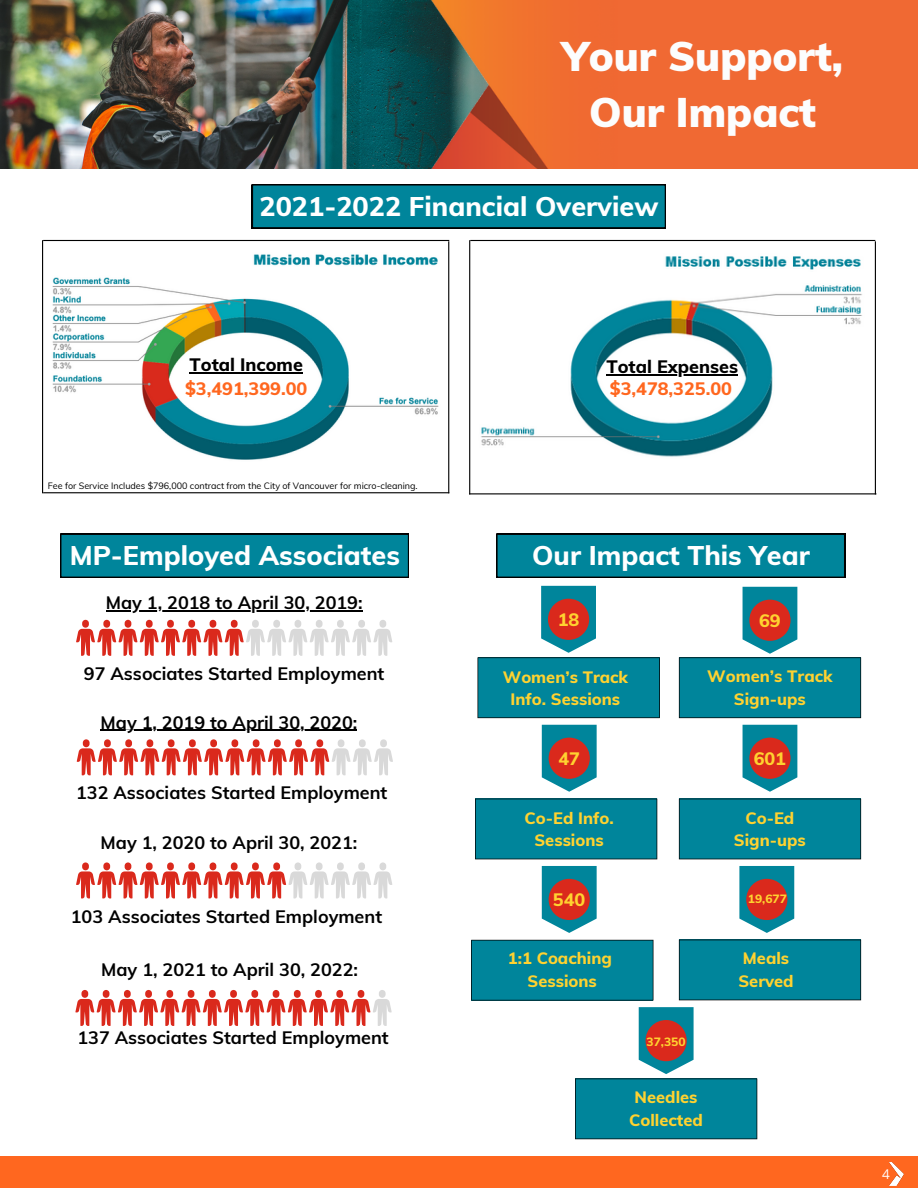
<style>
.page{position:relative;width:918px;height:1188px;background:#fff}
.page>*{position:absolute;margin:0;border:0;box-sizing:border-box;transform-origin:0 0}
.t1{font:900 40.5px/56.2px "Muli";color:#fcfdfd;text-align:center}
.t2{font:800 27px "Muli";color:#fff}
.t3{font:700 18px "Muli";color:#000}
.t4{font:800 18px "Muli";color:#ff671f}
.t5{font:800 18px "Muli";color:#000}
.t6{font:800 18px "Muli";color:#ffd230}
.t7{font:800 16.5px/22.5px "Muli";color:#ffd230;text-align:center}
.t8{font:13.5px "Open Sans";color:#fff}
.t9{font:800 12px "Muli";color:#ffd230}
.t10{font:9px "Muli";color:#000}
</style>
<div class="page">
<img style="left:0;top:0;width:918px;height:169px">
<svg style="left:76px;top:620px;width:316px;height:36px"></svg>
<svg style="left:77px;top:739px;width:316px;height:36px"></svg>
<svg style="left:76px;top:862px;width:316px;height:36px"></svg>
<svg style="left:75px;top:990px;width:317px;height:36px"></svg>
<svg style="left:542px;top:725px;width:55px;height:67px"></svg>
<div style="left:549px;top:738px;width:41px;height:41px;background:#da291c;border-radius:50%"></div>
<svg style="left:743px;top:725px;width:54px;height:67px"></svg>
<div style="left:749px;top:738px;width:42px;height:41px;background:#da291c;border-radius:50%"></div>
<svg style="left:542px;top:866px;width:55px;height:67px"></svg>
<div style="left:549px;top:879px;width:41px;height:41px;background:#da291c;border-radius:50%"></div>
<svg style="left:739px;top:866px;width:55px;height:67px"></svg>
<div style="left:746px;top:879px;width:41px;height:41px;background:#da291c;border-radius:50%"></div>
<svg style="left:477px;top:586px;width:183px;height:132px"></svg>
<div style="left:486px;top:665px;width:166px;height:45px;background:#00859b"></div>
<svg style="left:679px;top:799px;width:182px;height:60px;background:#007d92"></svg>
<div style="left:687px;top:807px;width:166px;height:44px;background:#00859b"></div>
<svg style="left:679px;top:940px;width:182px;height:60px;background:#007d92"></svg>
<div style="left:687px;top:948px;width:166px;height:44px;background:#00859b"></div>
<svg style="left:575px;top:1007px;width:182px;height:132px"></svg>
<div style="left:583px;top:1087px;width:166px;height:44px;background:#00859b"></div>
<svg style="left:679px;top:587px;width:182px;height:131px"></svg>
<div style="left:687px;top:665px;width:166px;height:45px;background:#00859b"></div>
<svg style="left:475px;top:799px;width:182px;height:60px;background:#007d92"></svg>
<div style="left:483px;top:807px;width:166px;height:44px;background:#00859b"></div>
<svg style="left:471px;top:940px;width:182px;height:61px;background:#007a8e"></svg>
<div style="left:479px;top:948px;width:166px;height:45px;background:#00859b"></div>
<svg style="left:252px;top:184px;width:414px;height:44px;background:#007d91"></svg>
<svg style="left:60px;top:534px;width:349px;height:44px;background:#007c91"></svg>
<hr style="left:43px;top:240px;width:406px;height:1px;background:#000">
<img style="left:44px;top:254px;width:404px;height:240px">
<hr style="left:43px;top:492px;width:406px;height:1px;background:#000">
<hr style="left:42px;top:240px;width:1px;height:253px;background:#000">
<hr style="left:448px;top:241px;width:1px;height:252px;background:#000">
<img style="left:470px;top:241px;width:403px;height:250px">
<hr style="left:106px;top:610px;width:257px;height:2px;background:#000">
<hr style="left:101px;top:730px;width:256px;height:1px;background:#000">
<hr style="left:190px;top:372px;width:113px;height:1px;background:#000">
<hr style="left:875px;top:241px;width:1px;height:253px;background:#000">
<hr style="left:469px;top:240px;width:1px;height:254px;background:#000">
<hr style="left:469px;top:493px;width:407px;height:1px;background:#000">
<hr style="left:470px;top:240px;width:405px;height:1px;background:#000">
<hr style="left:606px;top:375px;width:132px;height:1px;background:#000">
<div style="left:0;top:1156px;width:918px;height:32px;background:#ff671f"></div>
<img style="left:890px;top:1163px;width:13px;height:22px">
<svg style="left:496px;top:534px;width:349px;height:44px;background:#007c91"></svg>
<h1 class="t1" style="left:562px;top:27px;width:282px">Your Support,<br>Our Impact</h1>
<h2 class="t2" style="left:260px;top:189px;width:400px">2021-2022 Financial Overview</h2>
<p class="t5" style="left:190px;top:353px;width:115px">Total Income</p>
<p class="t4" style="left:185px;top:376px;width:124px">$3,491,399.00</p>
<p class="t10" style="left:48px;top:479px;width:371px">Fee for Service Includes $796,000 contract from the City of Vancouver for micro-cleaning.</p>
<h2 class="t2" style="left:70px;top:538px;width:332px">MP-Employed Associates</h2>
<p class="t3" style="left:106px;top:591px;width:258px">May 1, 2018 to April 30, 2019:</p>
<p class="t3" style="left:84px;top:662px;width:302px">97 Associates Started Employment</p>
<p class="t3" style="left:101px;top:711px;width:258px">May 1, 2019 to April 30, 2020:</p>
<p class="t3" style="left:76px;top:781px;width:313px">132 Associates Started Employment</p>
<p class="t3" style="left:101px;top:831px;width:258px">May 1, 2020 to April 30, 2021:</p>
<p class="t3" style="left:71px;top:904px;width:313px">103 Associates Started Employment</p>
<p class="t3" style="left:101px;top:958px;width:258px">May 1, 2021 to April 30, 2022:</p>
<p class="t3" style="left:77px;top:1026px;width:313px">137 Associates Started Employment</p>
<p class="t5" style="left:606px;top:355px;width:133px">Total Expenses</p>
<p class="t4" style="left:610px;top:376px;width:124px">$3,478,325.00</p>
<h2 class="t2" style="left:532px;top:538px;width:279px">Our Impact This Year</h2>
<p class="t6" style="left:558px;top:608px;width:23px">18</p>
<p class="t7" style="left:503px;top:665px;width:127px">Women’s Track<br>Info. Sessions</p>
<p class="t6" style="left:759px;top:609px;width:23px">69</p>
<p class="t7" style="left:707px;top:665px;width:127px">Women’s Track<br>Sign-ups</p>
<p class="t6" style="left:558px;top:747px;width:23px">47</p>
<p class="t6" style="left:754px;top:747px;width:34px">601</p>
<p class="t7" style="left:525px;top:806px;width:91px">Co-Ed Info.<br>Sessions</p>
<p class="t7" style="left:734px;top:806px;width:73px">Co-Ed<br>Sign-ups</p>
<p class="t6" style="left:553px;top:888px;width:34px">540</p>
<p class="t9" style="left:748px;top:891px;width:41px">19,677</p>
<p class="t7" style="left:508px;top:947px;width:105px">1:1 Coaching<br>Sessions</p>
<p class="t9" style="left:647px;top:1034px;width:41px">37,350</p>
<p class="t7" style="left:629px;top:1086px;width:75px">Needles<br>Collected</p>
<p class="t7" style="left:738px;top:947px;width:57px;text-align:left">Meals<br>Served</p>
<p class="t8" style="left:882px;top:1165px;width:9px">4</p>
</div>
